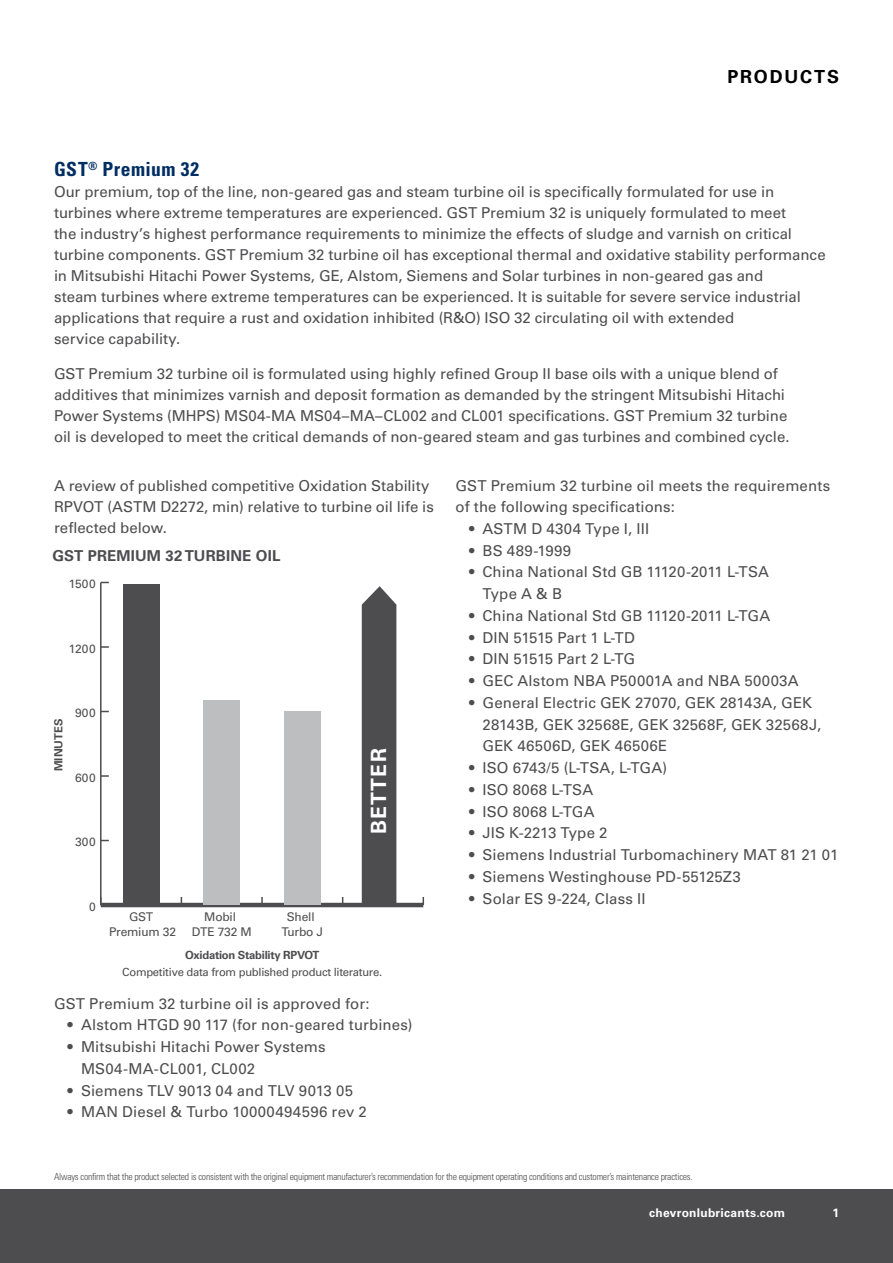
<style>
.page{position:relative;width:893px;height:1263px;background:#fff}
.page>*{position:absolute;margin:0;border:0;box-sizing:border-box;transform-origin:0 0}
.t1{font:700 21px "Univers LT Std";letter-spacing:.065em;color:#fff}
.t2{font:700 condensed 19.5px "Univers LT Std";letter-spacing:.025em;color:#002d62}
.t3{font:700 18px "Univers LT Std";letter-spacing:.1em;color:#000}
.t4{font:15px/21px "Univers LT Std";color:#4d4d4f}
.t5{font:700 15px "Univers LT Std";letter-spacing:.01em;color:#4d4d4f}
.t6{font:15px "Univers LT Std";letter-spacing:.02em;color:#4d4d4f}
.t7{font:15px "Univers LT Std";letter-spacing:.025em;color:#4d4d4f}
.t8{font:12px/14.4px "Univers LT Std";letter-spacing:-.015em;color:#4d4d4f;text-align:center}
.t9{font:700 12px "Univers LT Std";letter-spacing:.02em;color:#fff}
.t10{font:11.25px "Univers LT Std";letter-spacing:-.025em;color:#4d4d4f}
.t11{font:700 11.25px "Univers LT Std";letter-spacing:-.025em;color:#4d4d4f}
.t12{font:700 11.25px "Univers LT Std";letter-spacing:.01em;color:#4d4d4f}
.t13{font:300 condensed 9.75px "Univers LT Std";letter-spacing:-.025em;color:#4d4d4f}
</style>
<div class="page">
<hr style="left:0;top:0;width:1px;height:1263px;background:#e6e7e8">
<hr style="left:101px;top:903px;width:322px;height:4px;background:#4d4d4f">
<svg style="left:261px;top:897px;width:2px;height:6px"></svg>
<hr style="left:100px;top:582px;width:2px;height:323px;background:#4d4d4f">
<svg style="left:100px;top:897px;width:9px;height:9px"></svg>
<svg style="left:101px;top:775px;width:8px;height:2px"></svg>
<svg style="left:101px;top:646px;width:8px;height:2px"></svg>
<div style="left:123px;top:585px;width:36px;height:320px;background:#4d4d4f"></div>
<div style="left:204px;top:701px;width:36px;height:204px;background:#bcbec0"></div>
<div style="left:284px;top:711px;width:36px;height:194px;background:#bcbec0"></div>
<div style="left:362px;top:586px;width:34px;height:317px;background:#4d4d4f"></div>
<div style="left:0;top:1189px;width:893px;height:74px;background:#4d4d4f"></div>
<p class="t3" style="left:727px;top:66px;width:113px">PRODUCTS</p>
<h2 class="t2" style="left:54px;top:157px;width:147px">GST<sup>®</sup> Premium 32</h2>
<p class="t4" style="left:54px;top:182px;width:773px">Our premium, top of the line, non-geared gas and steam turbine oil is specifically formulated for use in turbines where extreme temperatures are experienced. GST Premium 32 is uniquely formulated to meet<br>the industry’s highest performance requirements to minimize the effects of sludge and varnish on critical turbine components. GST Premium 32 turbine oil has exceptional thermal and oxidative stability performance in Mitsubishi Hitachi Power Systems, GE, Alstom, Siemens and Solar turbines in non-geared gas and<br>steam turbines where extreme temperatures can be experienced. It is suitable for severe service industrial applications that require a rust and oxidation inhibited (R&amp;O) ISO 32 circulating oil with extended<br>service capability.</p>
<p class="t4" style="left:54px;top:363px;width:737px">GST Premium 32 turbine oil is formulated using highly refined Group II base oils with a unique blend of additives that minimizes varnish and deposit formation as demanded by the stringent Mitsubishi Hitachi Power Systems (MHPS) MS04-MA MS04–MA–CL002 and CL001 specifications. GST Premium 32 turbine oil is developed to meet the critical demands of non-geared steam and gas turbines and combined cycle.</p>
<p class="t4" style="left:54px;top:475px;width:381px">A review of published competitive Oxidation Stability<br>RPVOT (ASTM D2272, min) relative to turbine oil life is reflected below.</p>
<p class="t4" style="left:455px;top:475px;width:376px">GST Premium 32 turbine oil meets the requirements of the following specifications:</p>
<p class="t4" style="left:469px;top:518px;width:182px">• ASTM D 4304 Type I, III</p>
<p class="t7" style="left:469px;top:541px;width:104px">• BS 489-1999</p>
<p class="t4" style="left:482px;top:561px;width:288px;line-height:21.8px;text-indent:-14px">• China National Std GB 11120-2011 L-TSA<br>Type A &amp; B</p>
<p class="t4" style="left:469px;top:605px;width:303px">• China National Std GB 11120-2011 L-TGA</p>
<p class="t4" style="left:469px;top:627px;width:167px">• DIN 51515 Part 1 L-TD</p>
<p class="t4" style="left:469px;top:649px;width:168px">• DIN 51515 Part 2 L-TG</p>
<p class="t4" style="left:469px;top:670px;width:331px">• GEC Alstom NBA P50001A and NBA 50003A</p>
<p class="t4" style="left:482px;top:692px;width:340px;line-height:21.8px;text-indent:-14px">• General Electric GEK 27070, GEK 28143A, GEK<br>28143B, GEK 32568E, GEK 32568F, GEK 32568J,<br>GEK 46506D, GEK 46506E</p>
<p class="t4" style="left:469px;top:757px;width:200px">• ISO 6743/5 (L-TSA, L-TGA)</p>
<p class="t6" style="left:469px;top:781px;width:126px">• ISO 8068 L-TSA</p>
<p class="t4" style="left:469px;top:801px;width:127px">• ISO 8068 L-TGA</p>
<p class="t4" style="left:469px;top:823px;width:140px">• JIS K-2213 Type 2</p>
<p class="t4" style="left:469px;top:844px;width:371px">• Siemens Industrial Turbomachinery MAT 81 21 01</p>
<p class="t4" style="left:469px;top:866px;width:273px">• Siemens Westinghouse PD-55125Z3</p>
<p class="t4" style="left:469px;top:888px;width:178px">• Solar ES 9-224, Class II</p>
<p class="t5" style="left:52px;top:547px;width:229px">GST PREMIUM 32 TURBINE OIL</p>
<p class="t8" style="left:69px;top:577px;width:28px">1500</p>
<p class="t8" style="left:69px;top:641px;width:28px">1200</p>
<p class="t8" style="left:75px;top:706px;width:22px">900</p>
<p class="t12" style="left:52px;top:771px;width:55px;rotate:-90deg">MINUTES</p>
<h1 class="t1" style="left:366px;top:834px;width:87px;rotate:-90deg">BETTER</h1>
<p class="t8" style="left:75px;top:770px;width:22px">600</p>
<p class="t8" style="left:75px;top:835px;width:22px">300</p>
<p class="t8" style="left:89px;top:899px;width:8px">0</p>
<p class="t8" style="left:109px;top:910px;width:68px">GST<br>Premium 32</p>
<p class="t8" style="left:281px;top:910px;width:43px">Shell<br>Turbo J</p>
<p class="t8" style="left:192px;top:910px;width:61px">Mobil<br>DTE 732 M</p>
<p class="t11" style="left:185px;top:949px;width:136px">Oxidation Stability RPVOT</p>
<p class="t10" style="left:122px;top:965px;width:261px">Competitive data from published product literature.</p>
<p class="t4" style="left:54px;top:993px;width:317px">GST Premium 32 turbine oil is approved for:</p>
<p class="t4" style="left:68px;top:1015px;width:347px">• Alstom HTGD 90 117 (for non-geared turbines)</p>
<p class="t4" style="left:81px;top:1036px;width:246px;line-height:21.8px;text-indent:-14px">• Mitsubishi Hitachi Power Systems<br>MS04-MA-CL001, CL002</p>
<p class="t4" style="left:68px;top:1080px;width:287px">• Siemens TLV 9013 04 and TLV 9013 05</p>
<p class="t4" style="left:68px;top:1102px;width:301px">• MAN Diesel &amp; Turbo 10000494596 rev 2</p>
<p class="t13" style="left:54px;top:1170px;width:640px">Always confirm that the product selected is consistent with the original equipment manufacturer’s recommendation for the equipment operating conditions and customer’s maintenance practices.</p>
<p class="t9" style="left:649px;top:1206px;width:137px">chevronlubricants.com</p>
<p class="t9" style="left:832px;top:1206px;width:8px">1</p>
</div>
